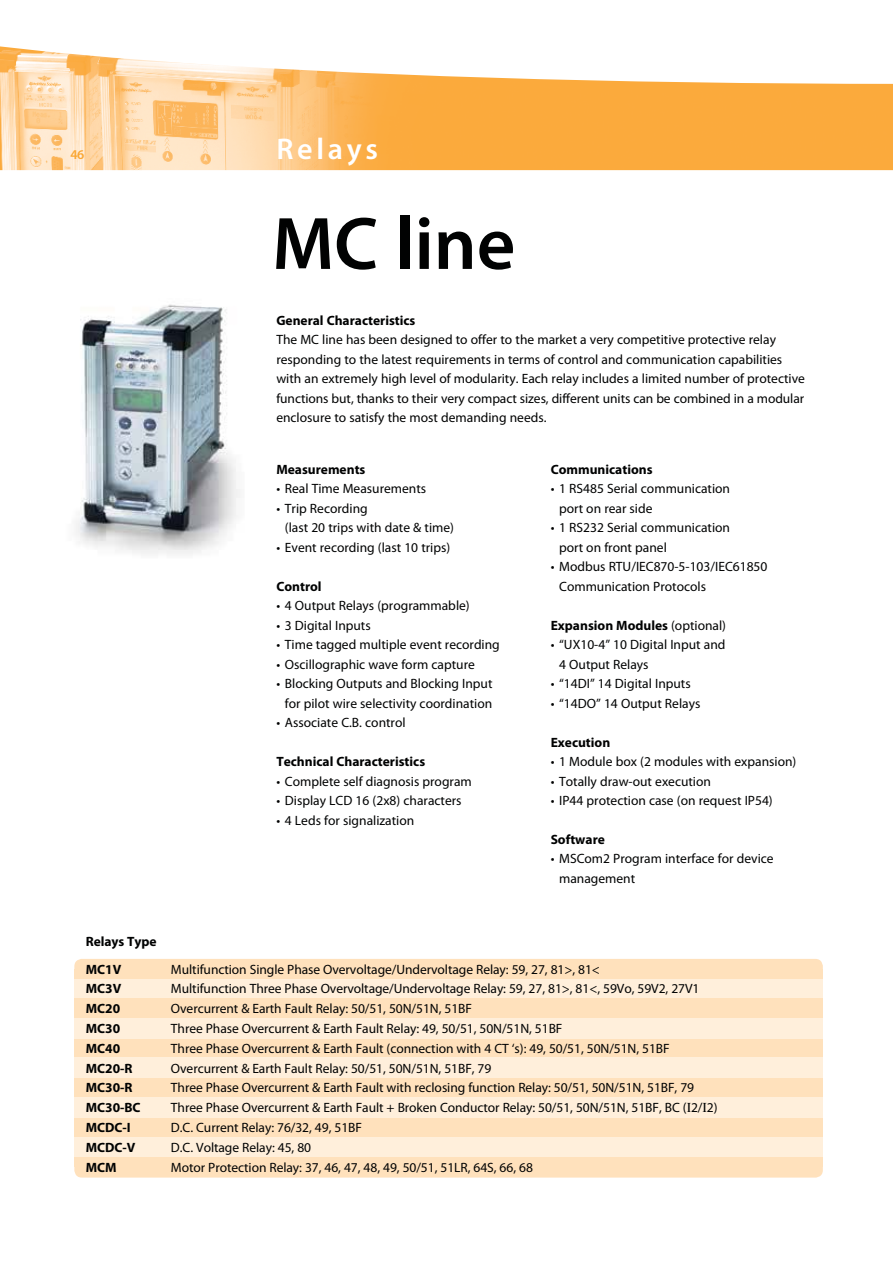
<style>
.page{position:relative;width:893px;height:1263px;background:#fff}
.page>*{position:absolute;margin:0;border:0;box-sizing:border-box;transform-origin:0 0}
.t1{font:600 75px "Myriad Pro";color:#010202}
.t2{font:600 30px "Myriad Pro";letter-spacing:.125em;color:#fff}
.t3{font:13.5px/19.5px "Myriad Pro";color:#010202}
.t4{font:700 13.5px "Myriad Pro";color:#010202}
.t5{font:600 13.5px "Myriad Pro";color:#faa733}
.s1{font-weight:400}
.s2{font-family:"Times"}
</style>
<div class="page">
<img style="left:0;top:84px;width:893px;height:86px">
<svg style="left:0;top:46px;width:893px;height:38px"></svg>
<img style="left:76px;top:304px;width:164px;height:250px">
<div style="left:74px;top:1158px;width:749px;height:20px;background:#ffe1bc;border-radius:8px"></div>
<div style="left:74px;top:959px;width:749px;height:20px;background:#ffe1bc;border-radius:8px"></div>
<div style="left:74px;top:998px;width:749px;height:20px;background:#ffe1bc"></div>
<div style="left:74px;top:978px;width:749px;height:20px;background:#ffefdb"></div>
<div style="left:74px;top:1037px;width:749px;height:20px;background:#ffe1bc"></div>
<div style="left:74px;top:1077px;width:749px;height:20px;background:#ffe1bc"></div>
<div style="left:74px;top:1117px;width:749px;height:20px;background:#ffe1bc"></div>
<div style="left:74px;top:1018px;width:749px;height:20px;background:#ffefdb"></div>
<div style="left:74px;top:1057px;width:749px;height:20px;background:#ffefdb"></div>
<div style="left:74px;top:1097px;width:749px;height:20px;background:#ffefdb"></div>
<div style="left:74px;top:1137px;width:749px;height:21px;background:#ffefdb"></div>
<div style="left:74px;top:1158px;width:749px;height:9px;background:#ffe1bc"></div>
<div style="left:74px;top:970px;width:749px;height:9px;background:#ffe1bc"></div>
<p class="t5" style="left:71px;top:146px;width:15px">46</p>
<p class="t4" style="left:86px;top:936px;width:72px">Relays Type</p>
<h2 class="t2" style="left:276px;top:131px;width:103px">Relays</h2>
<h1 class="t1" style="left:272px;top:199px;width:245px">MC line</h1>
<p class="t4" style="left:276px;top:315px;width:141px">General Characteristics</p>
<p class="t3" style="left:276px;top:331px;width:530px">The MC line has been designed to offer to the market a very competitive protective relay responding to the latest requirements in terms of control and communication capabilities with an extremely high level of modularity. Each relay includes a limited number of protective functions but, thanks to their very compact sizes, different units can be combined in a modular enclosure to satisfy the most demanding needs.</p>
<p class="t4" style="left:276px;top:464px;width:91px">Measurements</p>
<p class="t3" style="left:276px;top:480px;width:151px">• Real Time Measurements</p>
<p class="t3" style="left:285px;top:499px;width:171px;text-indent:-9px">• Trip Recording<br>(last 20 trips with date &amp; time)</p>
<p class="t3" style="left:276px;top:538px;width:175px">• Event recording (last 10 trips)</p>
<p class="t4" style="left:276px;top:581px;width:47px">Control</p>
<p class="t3" style="left:276px;top:597px;width:195px">• 4 Output Relays (programmable)</p>
<p class="t3" style="left:276px;top:616px;width:96px">• 3 Digital Inputs</p>
<p class="t3" style="left:276px;top:636px;width:225px">• Time tagged multiple event recording</p>
<p class="t3" style="left:276px;top:655px;width:200px">• Oscillographic wave form capture</p>
<p class="t3" style="left:276px;top:675px;width:218px;text-align:right">• Blocking Outputs and Blocking Input for pilot wire selectivity coordination</p>
<p class="t3" style="left:276px;top:714px;width:131px">• Associate C.B. control</p>
<p class="t4" style="left:276px;top:756px;width:150px">Technical Characteristics</p>
<p class="t3" style="left:276px;top:772px;width:197px">• Complete self diagnosis program</p>
<p class="t3" style="left:276px;top:792px;width:187px">• Display LCD 16 (2x8) characters</p>
<p class="t3" style="left:276px;top:811px;width:139px">• 4 Leds for signalization</p>
<p class="t4" style="left:551px;top:464px;width:103px">Communications</p>
<p class="t3" style="left:559px;top:480px;width:172px;text-indent:-9px">• 1 RS485 Serial communication port on rear side</p>
<p class="t3" style="left:559px;top:519px;width:172px;text-indent:-9px">• 1 RS232 Serial communication port on front panel</p>
<p class="t3" style="left:559px;top:558px;width:210px;text-indent:-9px">• Modbus RTU/IEC870-5-103/IEC61850<br>Communication Protocols</p>
<p class="t4" style="left:551px;top:620px;width:177px">Expansion Modules <span class="s1">(optional)</span></p>
<p class="t3" style="left:559px;top:636px;width:168px;text-indent:-9px">• “UX10-4” 10 Digital Input and<br>4 Output Relays</p>
<p class="t3" style="left:551px;top:675px;width:142px">• “14DI” 14 Digital Inputs</p>
<p class="t3" style="left:551px;top:694px;width:151px">• “14DO” 14 Output Relays</p>
<p class="t4" style="left:551px;top:737px;width:61px">Execution</p>
<p class="t3" style="left:551px;top:753px;width:247px">• 1 Module box (2 modules with expansion)</p>
<p class="t3" style="left:551px;top:772px;width:162px">• Totally draw-out execution</p>
<p class="t3" style="left:551px;top:792px;width:224px">• IP44 protection case (on request IP54)</p>
<p class="t4" style="left:551px;top:834px;width:56px">Software</p>
<p class="t3" style="left:559px;top:850px;width:216px;text-indent:-9px">• MSCom2 Program interface for device management</p>
<p class="t4" style="left:86px;top:964px;width:37px">MC1V</p>
<p class="t3" style="left:171px;top:960px;width:430px">Multifunction Single Phase Overvoltage/Undervoltage Relay: 59, 27, 81&gt;, 81&lt;</p>
<p class="t4" style="left:86px;top:984px;width:37px">MC3V</p>
<p class="t3" style="left:171px;top:980px;width:530px">Multifunction Three Phase Overvoltage/Undervoltage Relay: 59, 27, 81&gt;, 81&lt;, 59Vo, 59V2, 27V1</p>
<p class="t4" style="left:86px;top:1004px;width:36px">MC20</p>
<p class="t3" style="left:171px;top:1000px;width:303px">Overcurrent &amp; Earth Fault Relay: 50/51, 50N/51N, 51BF</p>
<p class="t4" style="left:86px;top:1023px;width:36px">MC30</p>
<p class="t3" style="left:171px;top:1020px;width:393px">Three Phase Overcurrent &amp; Earth Fault Relay: 49, 50/51, 50N/51N, 51BF</p>
<p class="t4" style="left:86px;top:1043px;width:36px">MC40</p>
<p class="t3" style="left:171px;top:1039px;width:500px">Three Phase Overcurrent &amp; Earth Fault (connection with 4 CT ‘s): 49, 50/51, 50N/51N, 51BF</p>
<p class="t4" style="left:86px;top:1063px;width:48px">MC20-R</p>
<p class="t3" style="left:171px;top:1059px;width:322px">Overcurrent &amp; Earth Fault Relay: 50/51, 50N/51N, 51BF, 79</p>
<p class="t4" style="left:86px;top:1083px;width:48px">MC30-R</p>
<p class="t3" style="left:171px;top:1079px;width:525px">Three Phase Overcurrent &amp; Earth Fault with reclosing function Relay: 50/51, 50N/51N, 51BF, 79</p>
<p class="t4" style="left:86px;top:1103px;width:56px">MC30-BC</p>
<p class="t3" style="left:171px;top:1099px;width:548px">Three Phase Overcurrent &amp; Earth Fault + Broken Conductor Relay: 50/51, 50N/51N, 51BF, BC (<span class="s2">I</span>2/<span class="s2">I</span>2)</p>
<p class="t4" style="left:86px;top:1122px;width:46px">MCDC-I</p>
<p class="t3" style="left:171px;top:1119px;width:193px">D.C. Current Relay: 76/32, 49, 51BF</p>
<p class="t4" style="left:86px;top:1142px;width:51px">MCDC-V</p>
<p class="t3" style="left:171px;top:1138px;width:142px">D.C. Voltage Relay: 45, 80</p>
<p class="t4" style="left:86px;top:1162px;width:32px">MCM</p>
<p class="t3" style="left:171px;top:1158px;width:363px">Motor Protection Relay: 37, 46, 47, 48, 49, 50/51, 51LR, 64S, 66, 68</p>
</div>
